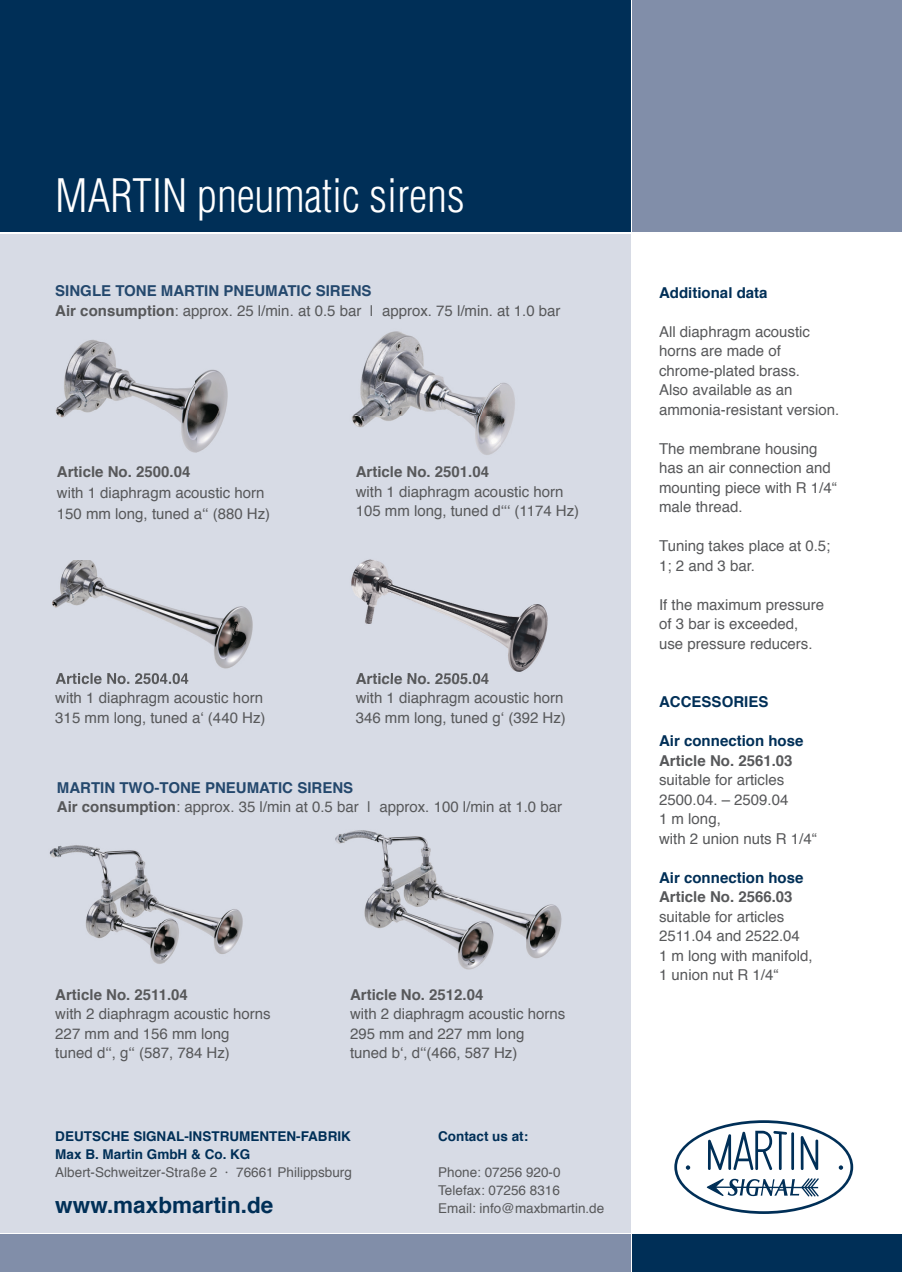
<style>
.page{position:relative;width:902px;height:1272px;background:#fff}
.page>*{position:absolute;margin:0;border:0;box-sizing:border-box;transform-origin:0 0}
.t1{font:300 condensed 45px "Helvetica";color:#fff}
.t2{font:700 22.5px "Helvetica";color:#002f57}
.t3{font:15px/19.5px "Helvetica";color:#57585a}
.t4{font:700 15px "Helvetica";color:#57585a}
.t5{font:700 15px "Helvetica";color:#002f57}
.t6{font:13.5px/18px "Helvetica";color:#57585a}
.t7{font:700 13.5px/18px "Helvetica";color:#002f57}
.s1{font-weight:700;color:#24486d}
.s2{font-weight:700}
</style>
<div class="page">
<div style="left:0;top:0;width:630px;height:232px;background:#002f57"></div>
<div style="left:632px;top:0;width:269px;height:232px;background:#818ea9"></div>
<div style="left:0;top:234px;width:630px;height:998px;background:#d7dbe5"></div>
<div style="left:0;top:1234px;width:630px;height:37px;background:#818ea9"></div>
<div style="left:632px;top:1234px;width:269px;height:37px;background:#002f57"></div>
<svg style="left:674px;top:1120px;width:179px;height:93px"></svg>
<img style="left:55px;top:340px;width:173px;height:113px">
<img style="left:49px;top:845px;width:194px;height:119px">
<img style="left:352px;top:331px;width:163px;height:124px">
<img style="left:335px;top:830px;width:227px;height:140px">
<img style="left:52px;top:560px;width:201px;height:125px">
<img style="left:56px;top:673px;width:132px;height:11px">
<img style="left:351px;top:559px;width:197px;height:113px">
<img style="left:358px;top:673px;width:130px;height:6px">
<h1 class="t1" style="left:55px;top:168px;width:411px">MARTIN pneumatic sirens</h1>
<p class="t3" style="left:55px;top:281px;width:506px"><span class="s1">SINGLE TONE MARTIN PNEUMATIC SIRENS<br></span><span class="s2">Air consumption</span>: approx. 25 l/min. at 0.5 bar | approx. 75 l/min. at 1.0 bar</p>
<p class="t4" style="left:57px;top:459px;width:135px">Article No. 2500.04</p>
<p class="t3" style="left:57px;top:483px;width:215px;line-height:21px">with 1 diaphragm acoustic horn<br>150 mm long, tuned a‘‘ (880 Hz)</p>
<p class="t3" style="left:55px;top:688px;width:212px">with 1 diaphragm acoustic horn<br>315 mm long, tuned a‘ (440 Hz)</p>
<p class="t4" style="left:355px;top:459px;width:135px">Article No. 2501.04</p>
<p class="t3" style="left:355px;top:482px;width:225px">with 1 diaphragm acoustic horn<br>105 mm long, tuned d‘‘‘ (1174 Hz)</p>
<p class="t4" style="left:355px;top:666px;width:135px">Article No. 2505.04</p>
<p class="t3" style="left:355px;top:688px;width:212px">with 1 diaphragm acoustic horn<br>346 mm long, tuned g‘ (392 Hz)</p>
<p class="t3" style="left:57px;top:778px;width:506px"><span class="s1">MARTIN TWO-TONE PNEUMATIC SIRENS<br></span><span class="s2">Air consumption</span>: approx. 35 l/min at 0.5 bar | approx. 100 l/min at 1.0 bar</p>
<p class="t4" style="left:55px;top:982px;width:134px">Article No. 2511.04</p>
<p class="t3" style="left:55px;top:1004px;width:217px">with 2 diaphragm acoustic horns<br>227 mm and 156 mm long tuned d‘‘, g‘‘ (587, 784 Hz)</p>
<p class="t4" style="left:350px;top:982px;width:135px">Article No. 2512.04</p>
<p class="t3" style="left:350px;top:1004px;width:217px">with 2 diaphragm acoustic horns<br>295 mm and 227 mm long tuned b‘, d‘‘(466, 587 Hz)</p>
<p class="t7" style="left:55px;top:1127px;width:297px">DEUTSCHE SIGNAL-INSTRUMENTEN-FABRIK<br>Max B. Martin GmbH &amp; Co. KG</p>
<p class="t6" style="left:55px;top:1163px;width:298px">Albert-Schweitzer-Straße 2 · 76661 Philippsburg</p>
<h2 class="t2" style="left:55px;top:1186px;width:219px">www.maxbmartin.de</h2>
<p class="t7" style="left:438px;top:1127px;width:92px">Contact us at:</p>
<p class="t6" style="left:438px;top:1163px;width:167px">Phone: 07256 920-0<br>Telefax: 07256 8316<br>Email: info@maxbmartin.de</p>
<p class="t5" style="left:659px;top:280px;width:110px">Additional data</p>
<p class="t3" style="left:659px;top:322px;width:182px">All diaphragm acoustic horns are made of chrome-plated brass.<br>Also available as an ammonia-resistant version.</p>
<p class="t3" style="left:659px;top:439px;width:179px">The membrane housing has an air connection and mounting piece with R 1/4“ male thread.</p>
<p class="t3" style="left:659px;top:536px;width:173px">Tuning takes place at 0.5;<br>1; 2 and 3 bar.</p>
<p class="t3" style="left:659px;top:595px;width:167px">If the maximum pressure of 3 bar is exceeded, use pressure reducers.</p>
<p class="t5" style="left:659px;top:690px;width:111px">ACCESSORIES</p>
<p class="t5" style="left:659px;top:729px;width:146px">Air connection hose</p>
<p class="t4" style="left:659px;top:748px;width:135px">Article No. 2561.03</p>
<p class="t3" style="left:659px;top:770px;width:159px">suitable for articles<br>2500.04. – 2509.04<br>1 m long,<br>with 2 union nuts R 1/4“</p>
<p class="t5" style="left:659px;top:865px;width:146px">Air connection hose</p>
<p class="t4" style="left:659px;top:885px;width:135px">Article No. 2566.03</p>
<p class="t3" style="left:659px;top:907px;width:155px">suitable for articles<br>2511.04 and 2522.04<br>1 m long with manifold,<br>1 union nut R 1/4“</p>
</div>
